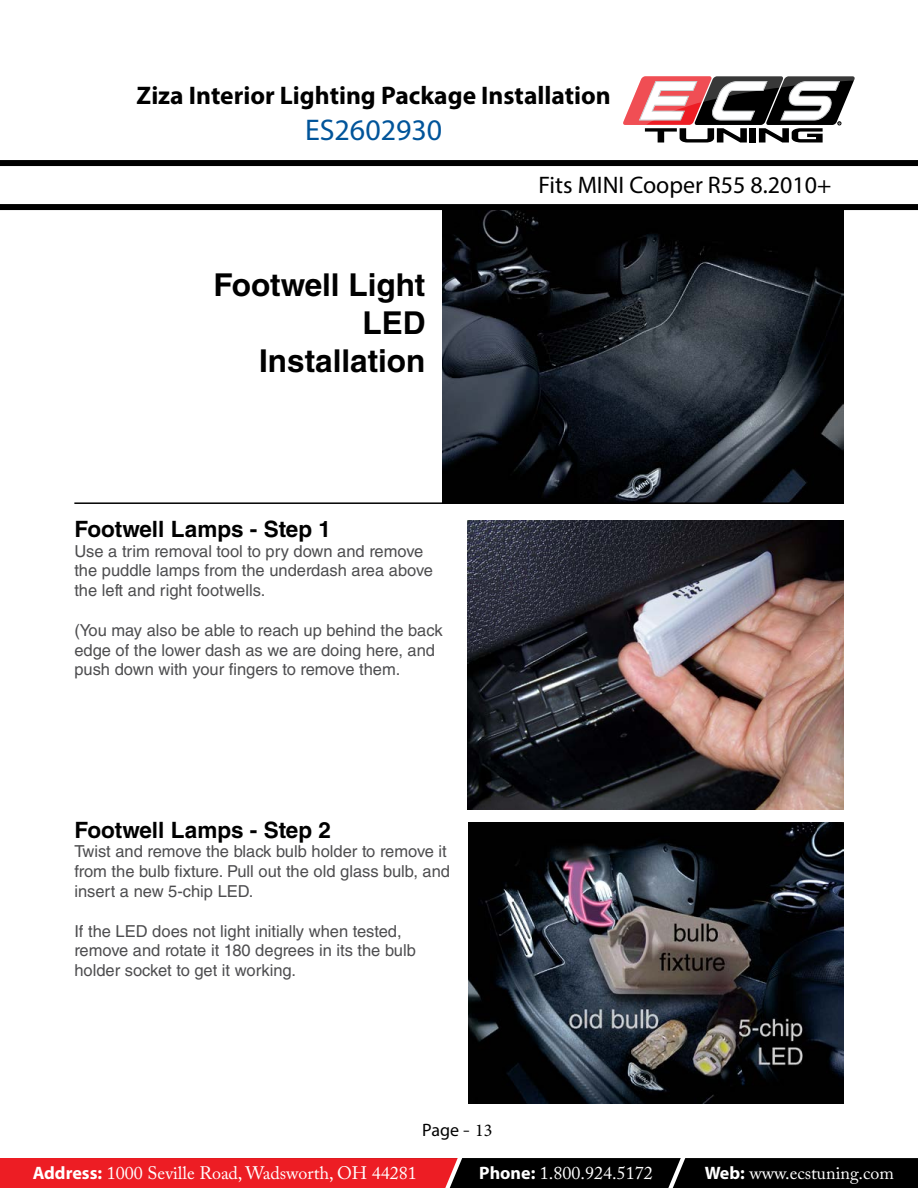
<style>
.page{position:relative;width:918px;height:1188px;background:#fff}
.page>*{position:absolute;margin:0;border:0;box-sizing:border-box;transform-origin:0 0}
.t1{font:700 31.5px/37.8px "Helvetica LT Std";color:#000;text-align:right}
.t2{font:30px "Myriad Pro";color:#00549a}
.t3{font:700 25.5px "Myriad Pro";color:#000}
.t4{font:24px "Myriad Pro";color:#000}
.t5{font:700 22.5px "Helvetica LT Std";color:#000}
.t6{font:18px "Adobe Caslon Pro";color:#fff}
.t7{font:18px "Myriad Pro";color:#000}
.t8{font:16.5px/19.8px "Helvetica LT Std";color:#4d4d4f}
.t9{font:700 2.55px "Helvetica Neue";color:#000}
.s1{font-family:"Adobe Caslon Pro"}
.s2{font-family:"Minion Pro"}
.s3{font-family:"Myriad Pro";font-weight:700}
</style>
<div class="page">
<svg style="left:0;top:1158px;width:918px;height:30px;background:#771114"></svg>
<div style="left:0;top:160px;width:918px;height:6px;background:#000"></div>
<div style="left:0;top:204px;width:918px;height:6px;background:#000"></div>
<svg style="left:623px;top:76px;width:232px;height:66px"></svg>
<img style="left:442px;top:210px;width:402px;height:292px">
<hr style="left:74px;top:502px;width:770px;height:2px;background:#000">
<img style="left:468px;top:521px;width:376px;height:288px">
<img style="left:468px;top:822px;width:376px;height:282px">
<h3 class="t3" style="left:137px;top:78px;width:476px">Ziza Interior Lighting Package Installation</h3>
<h2 class="t2" style="left:305px;top:111px;width:139px">ES2602930</h2>
<h3 class="t4" style="left:538px;top:170px;width:294px">Fits MINI Cooper R55 8.2010+</h3>
<p class="t9" style="left:838px;top:121px;width:3px">R</p>
<h1 class="t1" style="left:214px;top:266px;width:213px">Footwell Light<br>LED<br>Installation</h1>
<h3 class="t5" style="left:74px;top:515px;width:258px">Footwell Lamps - Step 1</h3>
<p class="t8" style="left:74px;top:541px;width:360px">Use a trim removal tool to pry down and remove the puddle lamps from the underdash area above the left and right footwells.</p>
<p class="t8" style="left:74px;top:620px;width:370px">(You may also be able to reach up behind the back edge of the lower dash as we are doing here, and push down with your fingers to remove them.</p>
<h3 class="t5" style="left:74px;top:816px;width:258px">Footwell Lamps - Step 2</h3>
<p class="t8" style="left:74px;top:842px;width:377px">Twist and remove the black bulb holder to remove it from the bulb fixture. Pull out the old glass bulb, and insert a new 5-chip LED.</p>
<p class="t8" style="left:74px;top:921px;width:343px">If the LED does not light initially when tested, remove and rotate it 180 degrees in its the bulb holder socket to get it working.</p>
<p class="t7" style="left:422px;top:1119px;width:72px">Page <span class="s1">-</span> <span class="s2">13</span></p>
<p class="t6" style="left:33px;top:1162px;width:386px"><span class="s3">Address:</span> 1000 Seville Road, Wadsworth, OH 44281</p>
<p class="t6" style="left:479px;top:1162px;width:175px"><span class="s3">Phone:</span> 1.800.924.5172</p>
<p class="t6" style="left:705px;top:1162px;width:191px"><span class="s3">Web:</span> www.ecstuning.com</p>
</div>
